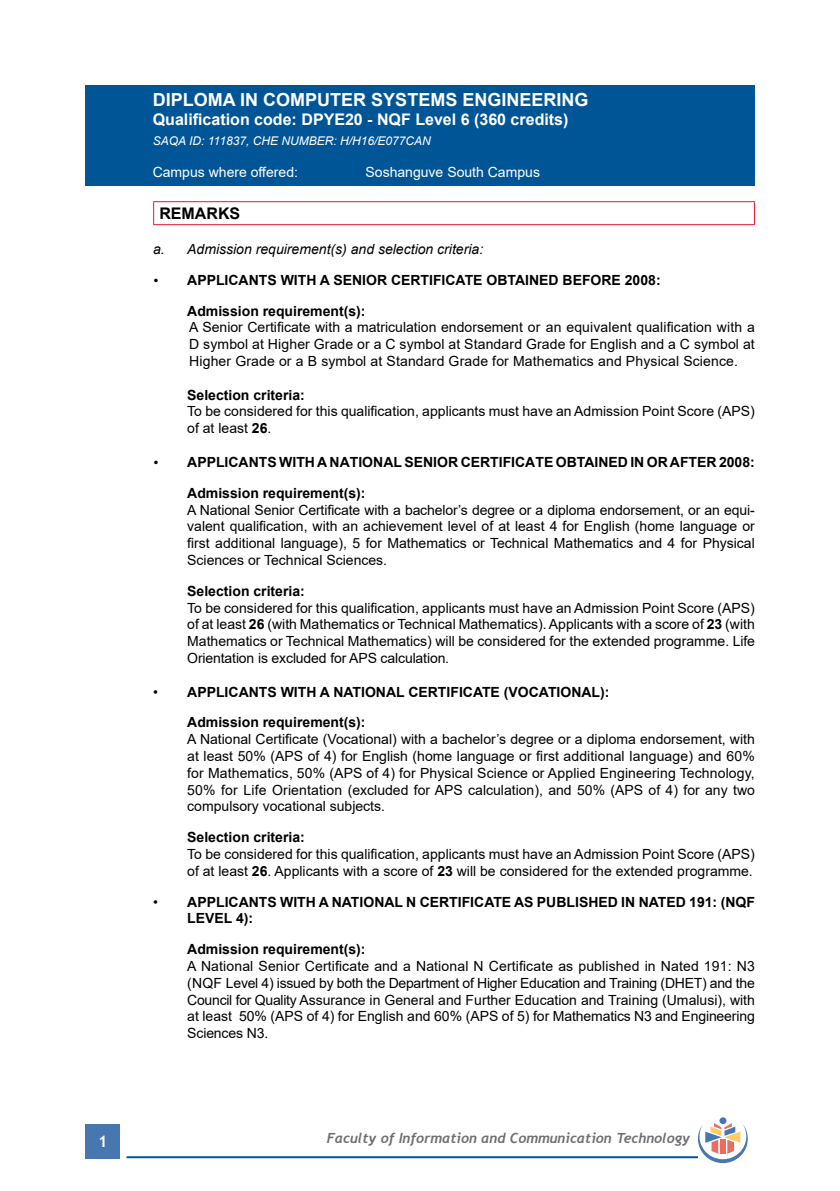
<style>
.page{position:relative;width:840px;height:1191px;background:#fff}
.page>*{position:absolute;margin:0;border:0;box-sizing:border-box;transform-origin:0 0}
.t1{font:700 18px "Arial";color:#fff}
.t2{font:700 16px "Arial";color:#fff}
.t3{font:700 16px "Arial";color:#000}
.t4{font:700 16px "Trebuchet MS";color:#fff}
.t5{font:14px/16.8px "Arial";color:#000;text-align:justify}
.t6{font:700 14px/30.8px "Arial";color:#000}
.t7{font:italic 700 14px "Trebuchet";color:#6d6e71}
.t8{font:italic 14px "Arial";color:#000}
.t9{font:14px "Arial";color:#fff}
.t10{font:italic 12px "Arial";color:#fff}
.s1{font-family:"Times New Roman";font-weight:400;font-style:italic}
.s2{font-weight:700}
.s3{font-weight:400}
</style>
<div class="page">
<div style="left:86px;top:1124px;width:34px;height:34px;background:#4777ae"></div>
<hr style="left:126px;top:1156px;width:571px;height:2px;background:#005596">
<div style="left:719px;top:1117px;width:7px;height:7px;background:#4777ae;border-radius:50%"></div>
<svg style="left:697px;top:1123px;width:50px;height:40px"></svg>
<div style="left:85px;top:85px;width:669px;height:100px;background:#005596"></div>
<hr style="left:153px;top:201px;width:601px;height:1px;background:#e31837">
<svg style="left:153px;top:202px;width:1px;height:22px"></svg>
<svg style="left:753px;top:202px;width:1px;height:22px"></svg>
<hr style="left:153px;top:224px;width:601px;height:1px;background:#e31837">
<p class="t1" style="left:153px;top:87px;width:437px">DIPLOMA IN COMPUTER SYSTEMS ENGINEERING</p>
<p class="t2" style="left:153px;top:109px;width:417px">Qualification code: DPYE20 - NQF Level 6 (360 credits)</p>
<p class="t10" style="left:153px;top:133px;width:279px">SAQA ID: 111837, CHE NUMBER: H/H16/E077CAN</p>
<p class="t9" style="left:153px;top:163px;width:147px">Campus where offered:</p>
<p class="t9" style="left:365px;top:163px;width:176px">Soshanguve South Campus</p>
<p class="t3" style="left:159px;top:202px;width:82px">REMARKS</p>
<p class="t8" style="left:153px;top:240px;width:331px">a. Admission requirement(s) and selection criteria:</p>
<p class="t6" style="left:187px;top:265px;width:474px;text-indent:-34px"><span class="s1">•</span> APPLICANTS WITH A SENIOR CERTIFICATE OBTAINED BEFORE 2008:<br>Admission requirement(s):</p>
<p class="t5" style="left:189px;top:319px;width:567px">A Senior Certificate with a matriculation endorsement or an equivalent qualification with a D symbol at Higher Grade or a C symbol at Standard Grade for English and a C symbol at Higher Grade or a B symbol at Standard Grade for Mathematics and Physical Science.</p>
<p class="t6" style="left:187px;top:379px;width:119px">Selection criteria:</p>
<p class="t5" style="left:187px;top:403px;width:568px">To be considered for this qualification, applicants must have an Admission Point Score (APS) of at least <span class="s2">26</span>.</p>
<p class="t6" style="left:187px;top:447px;width:568px;text-indent:-34px"><span class="s1">•</span> APPLICANTS WITH A NATIONAL SENIOR CERTIFICATE OBTAINED IN OR AFTER 2008:<br>Admission requirement(s):</p>
<p class="t5" style="left:187px;top:501px;width:568px">A National Senior Certificate with a bachelor’s degree or a diploma endorsement, or an equi&shy;valent qualification, with an achievement level of at least 4 for English (home language or first additional language), 5 for Mathematics or Technical Mathematics and 4 for Physical Sciences or Technical Sciences.</p>
<p class="t6" style="left:187px;top:575px;width:119px">Selection criteria:</p>
<p class="t5" style="left:187px;top:599px;width:569px">To be considered for this qualification, applicants must have an Admission Point Score (APS) of at least <span class="s2">26</span> (with Mathematics or Technical Mathematics). Applicants with a score of <span class="s2">23</span> (with Mathematics or Technical Mathematics) will be considered for the extended programme. Life Orientation is excluded for APS calculation.</p>
<p class="t6" style="left:187px;top:676px;width:423px;text-indent:-34px"><span class="s3">•</span> APPLICANTS WITH A NATIONAL CERTIFICATE (VOCATIONAL):<br>Admission requirement(s):</p>
<p class="t5" style="left:187px;top:731px;width:569px">A National Certificate (Vocational) with a bachelor’s degree or a diploma endorsement, with at least 50% (APS of 4) for English (home language or first additional language) and 60% for Mathematics, 50% (APS of 4) for Physical Science or Applied Engineering Technology, 50% for Life Orientation (excluded for APS calculation), and 50% (APS of 4) for any two compulsory vocational subjects.</p>
<p class="t6" style="left:187px;top:822px;width:119px">Selection criteria:</p>
<p class="t5" style="left:187px;top:845px;width:568px">To be considered for this qualification, applicants must have an Admission Point Score (APS) of at least <span class="s2">26</span>. Applicants with a score of <span class="s2">23</span> will be considered for the extended programme.</p>
<p class="t6" style="left:187px;top:893px;width:569px;line-height:16.8px;text-indent:-34px"><span class="s3">•</span> APPLICANTS WITH A NATIONAL N CERTIFICATE AS PUBLISHED IN NATED 191: (NQF<br>LEVEL 4):</p>
<p class="t6" style="left:187px;top:934px;width:180px">Admission requirement(s):</p>
<p class="t5" style="left:187px;top:957px;width:568px">A National Senior Certificate and a National N Certificate as published in Nated 191: N3 (NQF Level 4) issued by both the Department of Higher Education and Training (DHET) and the Council for Quality Assurance in General and Further Education and Training (Umalusi), with at least 50% (APS of 4) for English and 60% (APS of 5) for Mathematics N3 and Engineering Sciences N3.</p>
<p class="t4" style="left:98px;top:1131px;width:11px">1</p>
<p class="t7" style="left:326px;top:1129px;width:365px">Faculty of Information and Communication Technology</p>
</div>
